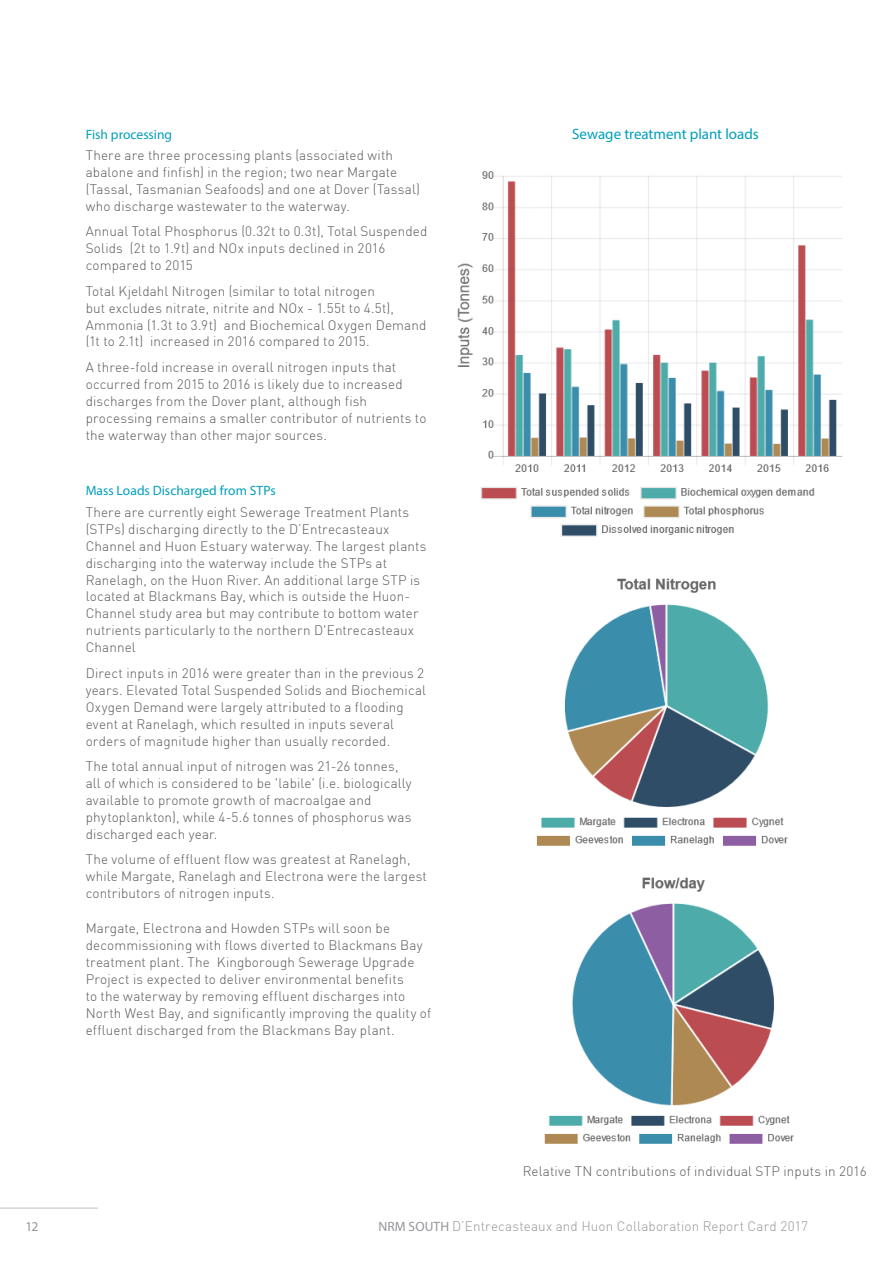
<style>
.page{position:relative;width:893px;height:1263px;background:#fff}
.page>*{position:absolute;margin:0;border:0;box-sizing:border-box;transform-origin:0 0}
.NRM_Heading_5{font:15px "Myriad Pro";letter-spacing:-.005em;color:#009ebc}
.NRM_Body{font:300 13.5px/17px "DIN";letter-spacing:.01em;color:#57585a}
.t1{font:300 13.5px "DIN";letter-spacing:.01em;color:#939598}
.NRM_Heading_5-2{font:13.5px "Myriad Pro";color:#009ebc}
.t2{font:13.5px "Myriad Pro";color:#939598}
.s1{font-family:"Myriad Pro";font-weight:400}
</style>
<div class="page">
<img style="left:457px;top:171px;width:386px;height:366px">
<img style="left:536px;top:578px;width:252px;height:268px">
<img style="left:544px;top:877px;width:250px;height:267px">
<hr style="left:0;top:1208px;width:98px;height:1px;background:#bcbdc0">
<p class="NRM_Heading_5-2" style="left:86px;top:126px;width:88px">Fish processing</p>
<p class="NRM_Body" style="left:86px;top:146px;width:336px">There are three processing plants (associated with abalone and finfish) in the region; two near Margate (Tassal, Tasmanian Seafoods) and one at Dover (Tassal) who discharge wastewater to the waterway.</p>
<p class="NRM_Body" style="left:86px;top:223px;width:343px">Annual Total Phosphorus (0.32t to 0.3t), Total Suspended<br>Solids (2t to 1.9t) and NOx inputs declined in 2016 compared to 2015</p>
<p class="NRM_Body" style="left:86px;top:282px;width:342px">Total Kjeldahl Nitrogen (similar to total nitrogen<br>but excludes nitrate, nitrite and NOx - 1.55t to 4.5t), Ammonia (1.3t to 3.9t) and Biochemical Oxygen Demand (1t to 2.1t) increased in 2016 compared to 2015.</p>
<p class="NRM_Body" style="left:86px;top:358px;width:342px">A three-fold increase in overall nitrogen inputs that occurred from 2015 to 2016 is likely due to increased discharges from the Dover plant, although fish processing remains a smaller contributor of nutrients to the waterway than other major sources.</p>
<p class="NRM_Heading_5-2" style="left:86px;top:483px;width:192px">Mass Loads Discharged from STPs</p>
<p class="NRM_Body" style="left:86px;top:503px;width:342px">There are currently eight Sewerage Treatment Plants (STPs) discharging directly to the D’Entrecasteaux Channel and Huon Estuary waterway. The largest plants discharging into the waterway include the STPs at Ranelagh, on the Huon River. An additional large STP is located at Blackmans Bay, which is outside the Huon-Channel study area but may contribute to bottom water nutrients particularly to the northern D'Entrecasteaux Channel</p>
<p class="NRM_Body" style="left:86px;top:664px;width:342px">Direct inputs in 2016 were greater than in the previous 2 years. Elevated Total Suspended Solids and Biochemical Oxygen Demand were largely attributed to a flooding event at Ranelagh, which resulted in inputs several orders of magnitude higher than usually recorded.</p>
<p class="NRM_Body" style="left:86px;top:757px;width:327px">The total annual input of nitrogen was 21-26 tonnes, all of which is considered to be 'labile' (i.e. biologically available to promote growth of macroalgae and phytoplankton), while 4-5.6 tonnes of phosphorus was discharged each year.</p>
<p class="NRM_Body" style="left:86px;top:851px;width:343px">The volume of effluent flow was greatest at Ranelagh, while Margate, Ranelagh and Electrona were the largest contributors of nitrogen inputs.</p>
<p class="NRM_Body" style="left:86px;top:920px;width:347px">Margate, Electrona and Howden STPs will soon be decommissioning with flows diverted to Blackmans Bay treatment plant. The Kingborough Sewerage Upgrade Project is expected to deliver environmental benefits<br>to the waterway by removing effluent discharges into North West Bay, and significantly improving the quality of effluent discharged from the Blackmans Bay plant.</p>
<p class="NRM_Heading_5" style="left:572px;top:125px;width:188px">Sewage treatment plant loads</p>
<p class="NRM_Body" style="left:523px;top:1162px;width:346px">Relative TN contributions of individual STP inputs in 2016</p>
<p class="t2" style="left:26px;top:1218px;width:14px">12</p>
<p class="t1" style="left:379px;top:1218px;width:431px"><span class="s1">NRM SOUTH</span> D’Entrecasteaux and Huon Collaboration Report Card 2017</p>
</div>
